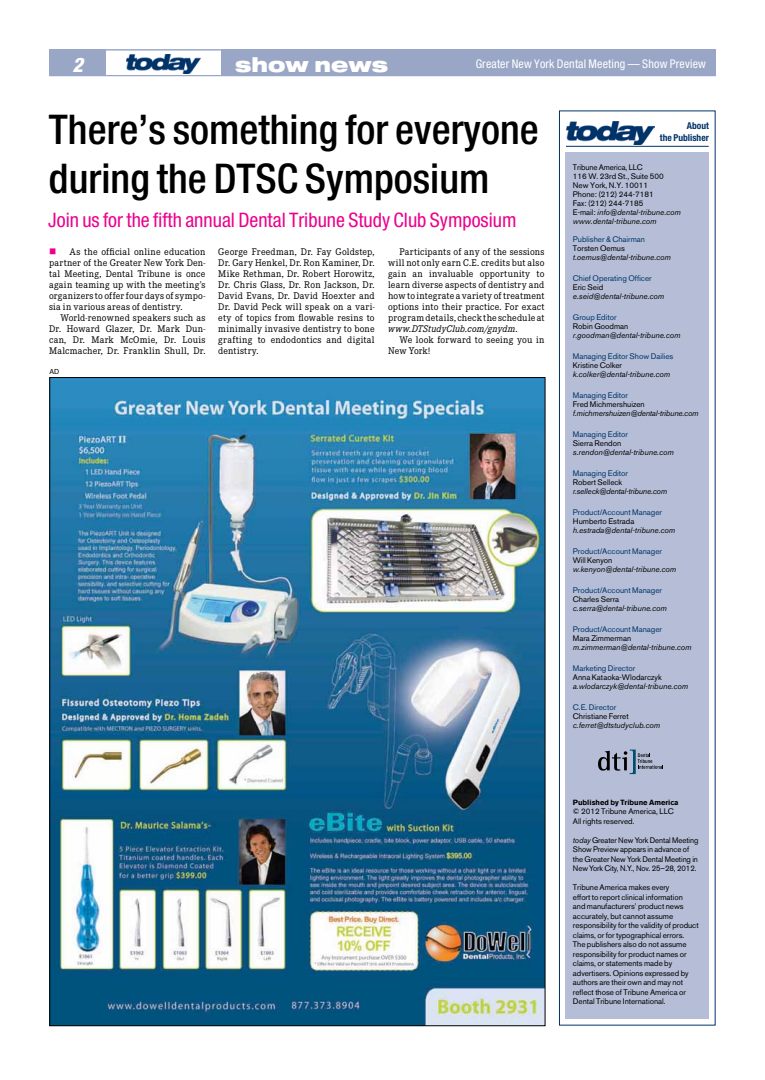
<style>
.page{position:relative;width:765px;height:1080px;background:#fff}
.page>*{position:absolute;margin:0;border:0;box-sizing:border-box;transform-origin:0 0}
.t1{font:500 condensed 41px/49.2px "Helvetica Neue";color:#000}
.t2{font:condensed 20px "Helvetica Neue";color:#ec008c}
.t3{font:900 expanded 20px "Helvetica Neue";color:#fff}
.t4{font:italic 800 condensed 20px "Helvetica Neue";color:#fff}
.t5{font:condensed 12px "Helvetica Neue";letter-spacing:.015em;color:#fff}
.t6{font:10px/11px "Corporate E";letter-spacing:.025em;color:#000;text-align:justify}
.t7{font:700 condensed 9.5px/12.3px "Helvetica Neue";color:#003469;text-align:right}
.t8{font:8px/9.5px "Akzidenz Grotesk BE";letter-spacing:-.005em;color:#000}
.t9{font:italic 8px "Akzidenz Grotesk BE";color:#000}
.t10{font:8px "Akzidenz Grotesk BE";color:#003469}
.t11{font:italic 8px "Akzidenz Grotesk BE";letter-spacing:-.02em;color:#000}
.t12{font:700 7.5px "Akzidenz Grotesk BE";color:#000}
.t13{font:7px "Helvetica";color:#000}
.s1{color:#ec008c}
.s2{font-style:italic}
</style>
<div class="page">
<img style="left:127px;top:54px;width:73px;height:20px">
<div style="left:49px;top:49px;width:666px;height:27px;border:1px solid #99a6c6"></div>
<div style="left:221px;top:50px;width:495px;height:26px;background:#99a6c6"></div>
<div style="left:50px;top:50px;width:56px;height:26px;background:#99a6c6"></div>
<div style="left:559px;top:111px;width:156px;height:915px;border:1px solid #003469"></div>
<img style="left:567px;top:121px;width:88px;height:24px">
<hr style="left:566px;top:146px;width:143px;height:1px;background:#003469">
<div style="left:566px;top:152px;width:143px;height:866px;background:#b5bed6"></div>
<svg style="left:598px;top:750px;width:65px;height:24px"></svg>
<img style="left:52px;top:379px;width:491px;height:645px">
<h2 class="t3" style="left:235px;top:52px;width:155px">show news</h2>
<h3 class="t5" style="left:476px;top:57px;width:232px">Greater New York Dental Meeting — Show Preview</h3>
<h2 class="t4" style="left:68px;top:53px;width:21px">x x2</h2>
<h2 class="t3" style="left:235px;top:52px;width:107px">xxx xxx</h2>
<h1 class="t1" style="left:49px;top:105px;width:491px">There’s something for everyone during the DTSC Symposium</h1>
<h2 class="t2" style="left:48px;top:209px;width:470px">Join us for the fifth annual Dental Tribune Study Club Symposium</h2>
<p class="t6" style="left:49px;top:247px;width:158px"><span class="s1">■</span> As the official online education partner of the Greater New York Den&shy;tal Meeting, Dental Tribune is once again teaming up with the meeting’s organizers to offer four days of sympo&shy;sia in various areas of dentistry.</p>
<p class="t6" style="left:49px;top:313px;width:158px;text-indent:11px">World-renowned speakers such as Dr. Howard Glazer, Dr. Mark Dun&shy;can, Dr. Mark McOmie, Dr. Louis Malcmacher, Dr. Franklin Shull, Dr.</p>
<p class="t13" style="left:49px;top:366px;width:11px">AD</p>
<p class="t6" style="left:218px;top:247px;width:158px">George Freedman, Dr. Fay Goldstep, Dr. Gary Henkel, Dr. Ron Kaminer, Dr.<br>Mike Rethman, Dr. Robert Horowitz, Dr. Chris Glass, Dr. Ron Jackson, Dr.<br>David Evans, Dr. David Hoexter and Dr. David Peck will speak on a vari&shy;ety of topics from flowable resins to minimally invasive dentistry to bone grafting to endodontics and digital dentistry.</p>
<p class="t6" style="left:388px;top:247px;width:158px;text-indent:11px">Participants of any of the sessions will not only earn C.E. credits but also gain an invaluable opportunity to learn diverse aspects of dentistry and how to integrate a variety of treatment options into their practice. For exact program details, check the schedule at <span class="s2">www.DTStudyClub.com/gnydm</span>.</p>
<p class="t6" style="left:388px;top:335px;width:158px;text-indent:11px">We look forward to seeing you in<br>New York!</p>
<p class="t7" style="left:660px;top:119px;width:51px">About<br>the Publisher</p>
<p class="t8" style="left:573px;top:163px;width:110px;line-height:9px">Tribune America, LLC<br>116 W. 23rd St., Suite 500<br>New York, N.Y. 10011<br>Phone: (212) 244-7181<br>Fax: (212) 244-7185<br>E-mail: <span class="s2">info@dental-tribune.com www.dental-tribune.com</span></p>
<p class="t10" style="left:573px;top:235px;width:74px">Publisher &amp; Chairman</p>
<p class="t8" style="left:573px;top:244px;width:54px">Torsten Oemus</p>
<p class="t9" style="left:573px;top:253px;width:100px">t.oemus@dental-tribune.com</p>
<p class="t10" style="left:573px;top:274px;width:80px">Chief Operating Officer</p>
<p class="t8" style="left:573px;top:283px;width:32px">Eric Seid</p>
<p class="t9" style="left:573px;top:292px;width:93px">e.seid@dental-tribune.com</p>
<p class="t10" style="left:573px;top:313px;width:45px">Group Editor</p>
<p class="t8" style="left:573px;top:322px;width:57px">Robin Goodman</p>
<p class="t9" style="left:573px;top:331px;width:109px">r.goodman@dental-tribune.com</p>
<p class="t10" style="left:573px;top:352px;width:102px">Managing Editor Show Dailies</p>
<p class="t8" style="left:573px;top:361px;width:51px">Kristine Colker</p>
<p class="t9" style="left:573px;top:370px;width:99px">k.colker@dental-tribune.com</p>
<p class="t10" style="left:573px;top:391px;width:57px">Managing Editor</p>
<p class="t8" style="left:573px;top:400px;width:73px">Fred Michmershuizen</p>
<p class="t11" style="left:573px;top:409px;width:127px">f.michmershuizen@dental-tribune.com</p>
<p class="t10" style="left:573px;top:430px;width:57px">Managing Editor</p>
<p class="t8" style="left:573px;top:439px;width:50px">Sierra Rendon</p>
<p class="t9" style="left:573px;top:448px;width:102px">s.rendon@dental-tribune.com</p>
<p class="t10" style="left:573px;top:469px;width:57px">Managing Editor</p>
<p class="t8" style="left:573px;top:478px;width:51px">Robert Selleck</p>
<p class="t11" style="left:573px;top:487px;width:96px">r.selleck@dental-tribune.com</p>
<p class="t10" style="left:573px;top:508px;width:91px">Product/Account Manager</p>
<p class="t8" style="left:573px;top:517px;width:63px">Humberto Estrada</p>
<p class="t9" style="left:573px;top:526px;width:104px">h.estrada@dental-tribune.com</p>
<p class="t10" style="left:573px;top:547px;width:91px">Product/Account Manager</p>
<p class="t8" style="left:573px;top:556px;width:41px">Will Kenyon</p>
<p class="t9" style="left:573px;top:565px;width:105px">w.kenyon@dental-tribune.com</p>
<p class="t10" style="left:573px;top:586px;width:91px">Product/Account Manager</p>
<p class="t8" style="left:573px;top:595px;width:48px">Charles Serra</p>
<p class="t9" style="left:573px;top:604px;width:95px">c.serra@dental-tribune.com</p>
<p class="t10" style="left:573px;top:625px;width:91px">Product/Account Manager</p>
<p class="t8" style="left:573px;top:634px;width:60px">Mara Zimmerman</p>
<p class="t9" style="left:573px;top:643px;width:120px">m.zimmerman@dental-tribune.com</p>
<p class="t10" style="left:573px;top:664px;width:64px">Marketing Director</p>
<p class="t8" style="left:573px;top:673px;width:90px">Anna Kataoka-Wlodarczyk</p>
<p class="t9" style="left:573px;top:682px;width:117px">a.wlodarczyk@dental-tribune.com</p>
<p class="t10" style="left:573px;top:703px;width:45px">C.E. Director</p>
<p class="t8" style="left:573px;top:712px;width:57px">Christiane Ferret</p>
<p class="t9" style="left:573px;top:721px;width:89px">c.ferret@dtstudyclub.com</p>
<p class="t12" style="left:573px;top:798px;width:107px">Published by Tribune America</p>
<p class="t8" style="left:573px;top:807px;width:102px">© 2012 Tribune America, LLC<br>All rights reserved.</p>
<p class="t8" style="left:573px;top:835px;width:127px"><span class="s2">today</span> Greater New York Dental Meeting Show Preview appears in advance of the Greater New York Dental Meeting in New York City, N.Y., Nov. 25–28, 2012.</p>
<p class="t8" style="left:573px;top:883px;width:127px">Tribune America makes every<br>effort to report clinical information<br>and manufacturers’ product news accurately, but cannot assume responsibility for the validity of product claims, or for typographical errors.<br>The publishers also do not assume responsibility for product names or claims, or statements made by advertisers. Opinions expressed by authors are their own and may not reflect those of Tribune America or Dental Tribune International.</p>
</div>
